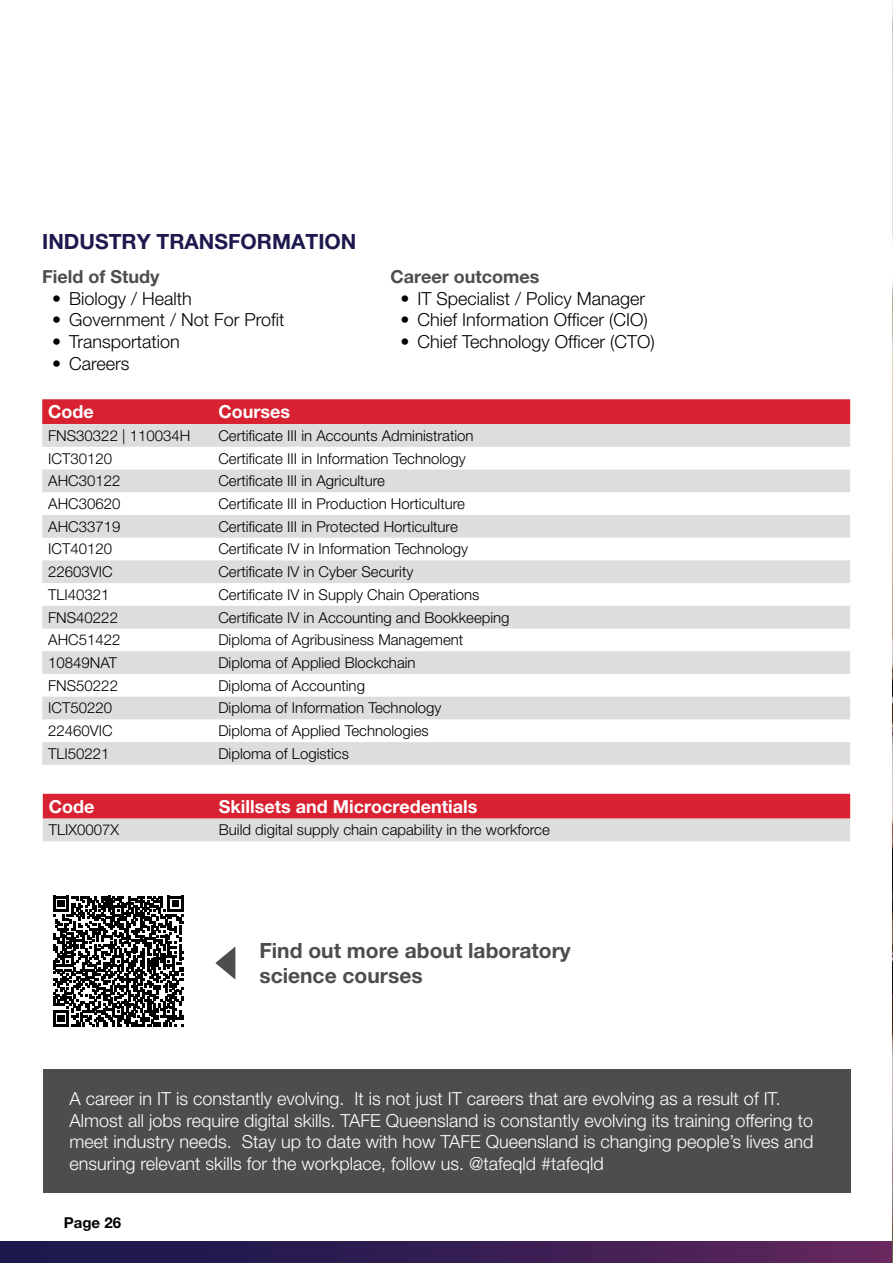
<style>
.page{position:relative;width:893px;height:1263px;background:#fff}
.page>*{position:absolute;margin:0;border:0;box-sizing:border-box;transform-origin:0 0}
.t1{font:700 21px/25.2px "Helvetica Neue LT Pro";color:#4d4d4f}
.t2{font:700 21px "Helvetica Neue LT Pro";color:#1d194e}
.t3{font:300 18px/21.6px "Helvetica Neue LT Pro";color:#fff}
.t4{font:300 18px "Helvetica Neue LT Pro";color:#000}
.t5{font:700 18px "Helvetica Neue LT Pro";color:#fff}
.t6{font:700 18px "Helvetica Neue LT Pro";color:#4d4d4f}
.t7{font:300 15px "Helvetica Neue LT Pro";color:#000}
.t8{font:700 15px "Helvetica Neue LT Pro";color:#000}
</style>
<div class="page">
<div style="left:0;top:1242px;width:893px;height:21px;background:linear-gradient(to right,#12174b,#60265c)"></div>
<div style="left:42px;top:399px;width:808px;height:25px;background:#d82231"></div>
<svg style="left:42px;top:424px;width:808px;height:341px;fill:#dcddde"></svg>
<svg style="left:43px;top:794px;width:807px;height:47px;background:#da7b84"></svg>
<div style="left:43px;top:1069px;width:808px;height:124px;background:#4d4d4f"></div>
<img style="left:892px;top:0;width:1px;height:1263px">
<svg style="left:53px;top:896px;width:131px;height:130px"></svg>
<svg style="left:215px;top:947px;width:20px;height:32px"></svg>
<h1 class="t2" style="left:42px;top:228px;width:316px">INDUSTRY TRANSFORMATION</h1>
<p class="t6" style="left:42px;top:266px;width:119px">Field of Study</p>
<p class="t4" style="left:52px;top:287px;width:141px">• Biology / Health</p>
<p class="t4" style="left:52px;top:309px;width:234px">• Government / Not For Profit</p>
<p class="t4" style="left:52px;top:331px;width:129px">• Transportation</p>
<p class="t4" style="left:52px;top:352px;width:79px">• Careers</p>
<p class="t6" style="left:390px;top:266px;width:150px">Career outcomes</p>
<p class="t4" style="left:400px;top:287px;width:246px">• IT Specialist / Policy Manager</p>
<p class="t4" style="left:400px;top:309px;width:249px">• Chief Information Officer (CIO)</p>
<p class="t4" style="left:400px;top:331px;width:256px">• Chief Technology Officer (CTO)</p>
<p class="t5" style="left:48px;top:401px;width:47px">Code</p>
<p class="t5" style="left:218px;top:401px;width:73px">Courses</p>
<p class="t7" style="left:48px;top:426px;width:144px">FNS30322 | 110034H</p>
<p class="t7" style="left:218px;top:426px;width:257px">Certificate III in Accounts Administration</p>
<p class="t7" style="left:48px;top:449px;width:65px">ICT30120</p>
<p class="t7" style="left:218px;top:449px;width:249px">Certificate III in Information Technology</p>
<p class="t7" style="left:48px;top:472px;width:74px">AHC30122</p>
<p class="t7" style="left:218px;top:472px;width:168px">Certificate III in Agriculture</p>
<p class="t7" style="left:48px;top:494px;width:74px">AHC30620</p>
<p class="t7" style="left:218px;top:494px;width:248px">Certificate III in Production Horticulture</p>
<p class="t7" style="left:48px;top:517px;width:74px">AHC33719</p>
<p class="t7" style="left:218px;top:517px;width:241px">Certificate III in Protected Horticulture</p>
<p class="t7" style="left:48px;top:540px;width:65px">ICT40120</p>
<p class="t7" style="left:218px;top:540px;width:251px">Certificate IV in Information Technology</p>
<p class="t7" style="left:48px;top:563px;width:66px">22603VIC</p>
<p class="t7" style="left:218px;top:563px;width:197px">Certificate IV in Cyber Security</p>
<p class="t7" style="left:48px;top:585px;width:63px">TLI40321</p>
<p class="t7" style="left:218px;top:585px;width:263px">Certificate IV in Supply Chain Operations</p>
<p class="t7" style="left:48px;top:608px;width:71px">FNS40222</p>
<p class="t7" style="left:218px;top:608px;width:293px">Certificate IV in Accounting and Bookkeeping</p>
<p class="t7" style="left:48px;top:631px;width:74px">AHC51422</p>
<p class="t7" style="left:218px;top:631px;width:247px">Diploma of Agribusiness Management</p>
<p class="t7" style="left:48px;top:653px;width:71px">10849NAT</p>
<p class="t7" style="left:218px;top:653px;width:199px">Diploma of Applied Blockchain</p>
<p class="t7" style="left:48px;top:676px;width:71px">FNS50222</p>
<p class="t7" style="left:218px;top:676px;width:148px">Diploma of Accounting</p>
<p class="t7" style="left:48px;top:699px;width:65px">ICT50220</p>
<p class="t7" style="left:218px;top:699px;width:225px">Diploma of Information Technology</p>
<p class="t7" style="left:48px;top:722px;width:66px">22460VIC</p>
<p class="t7" style="left:218px;top:722px;width:212px">Diploma of Applied Technologies</p>
<p class="t7" style="left:48px;top:744px;width:63px">TLI50221</p>
<p class="t7" style="left:218px;top:744px;width:132px">Diploma of Logistics</p>
<p class="t5" style="left:49px;top:795px;width:47px">Code</p>
<p class="t5" style="left:219px;top:795px;width:260px">Skillsets and Microcredentials</p>
<p class="t7" style="left:49px;top:821px;width:72px">TLIX0007X</p>
<p class="t7" style="left:219px;top:821px;width:332px">Build digital supply chain capability in the workforce</p>
<h1 class="t1" style="left:259px;top:937px;width:313px">Find out more about laboratory science courses</h1>
<p class="t3" style="left:69px;top:1087px;width:745px">A career in IT is constantly evolving. It is not just IT careers that are evolving as a result of IT.<br>Almost all jobs require digital skills. TAFE Queensland is constantly evolving its training offering to meet industry needs. Stay up to date with how TAFE Queensland is changing people’s lives and ensuring relevant skills for the workplace, follow us. @tafeqld #tafeqld</p>
<p class="t8" style="left:64px;top:1213px;width:59px">Page 26</p>
</div>
